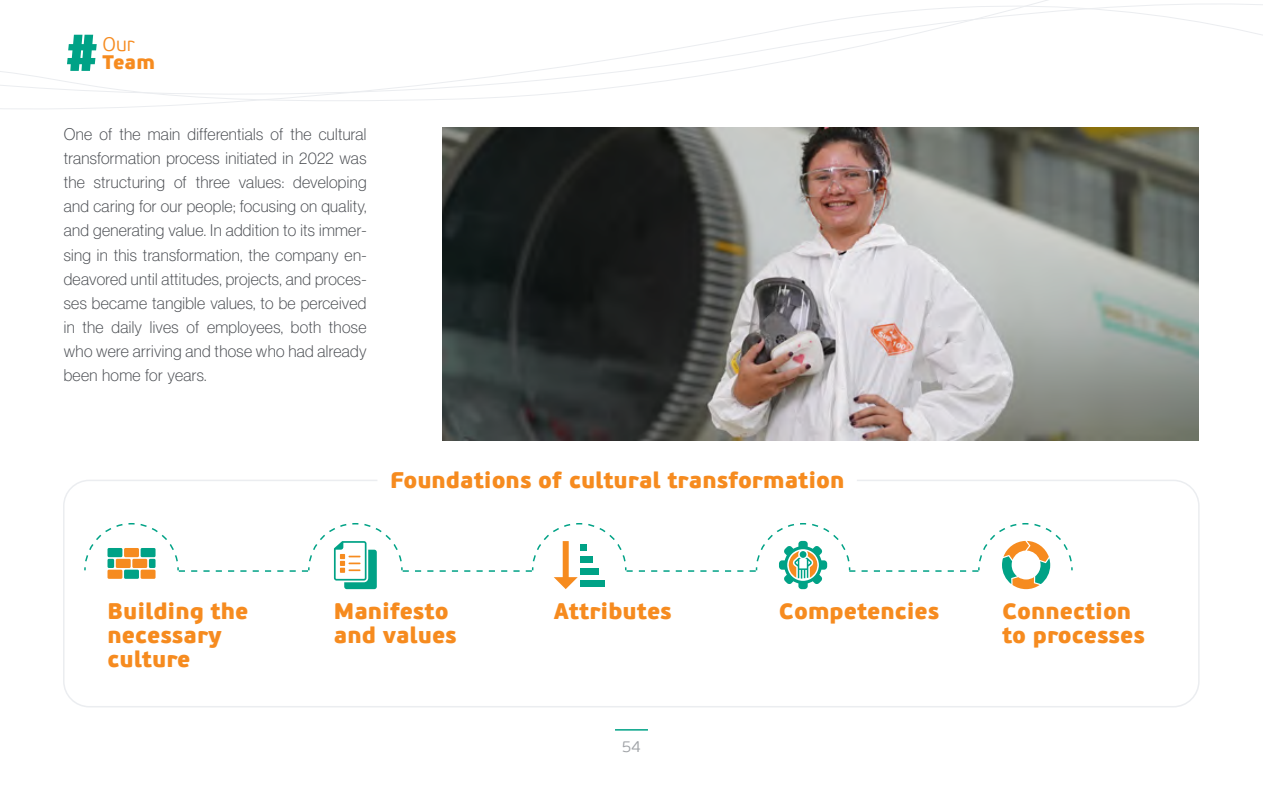
<style>
.page{position:relative;width:1263px;height:796px;background:#fff}
.page>*{position:absolute;margin:0;border:0;box-sizing:border-box;transform-origin:0 0}
.t1{font:900 22.5px/24px "PF Beau Sans Pro";color:#f68b1f}
.t2{font:900 19.5px "PF Beau Sans Pro";color:#f68b1f}
.t3{font:300 19.5px "PF Beau Sans Pro";color:#f68b1f}
.t4{font:16.5px/24px "N Haas Grotesk DS Pro 35 X Lt";letter-spacing:.02em;color:#484b50;text-align:justify}
.t5{font:300 15.75px "PF Beau Sans Pro";color:#9fa2a6}
</style>
<div class="page">
<svg style="left:0;top:0;width:1180px;height:109px"></svg>
<hr style="left:615px;top:728px;width:33px;height:2px;background:#00a286">
<div style="left:63px;top:479px;width:1136px;height:228px;border:2px solid #ebedf0;border-radius:26px"></div>
<svg style="left:84px;top:523px;width:989px;height:66px"></svg>
<img style="left:442px;top:128px;width:757px;height:312px">
<svg style="left:67px;top:35px;width:30px;height:36px"></svg>
<p class="t3" style="left:102px;top:33px;width:34px">Our</p>
<p class="t2" style="left:102px;top:50px;width:54px">Team</p>
<p class="t4" style="left:64px;top:122px;width:304px">One of the main differentials of the cultural transformation process initiated in 2022 was the structuring of three values: developing and caring for our people; focusing on quality, and generating value. In addition to its immer&shy;sing in this transformation, the company en&shy;deavored until attitudes, projects, and proces&shy;ses became tangible values, to be perceived in the daily lives of employees, both those who were arriving and those who had already been home for years.</p>
<h1 class="t1" style="left:390px;top:468px;width:456px">Foundations of cultural transformation</h1>
<h1 class="t1" style="left:108px;top:599px;width:142px">Building the necessary culture</h1>
<h1 class="t1" style="left:1002px;top:599px;width:145px">Connection to processes</h1>
<h1 class="t1" style="left:334px;top:599px;width:124px">Manifesto and values</h1>
<h1 class="t1" style="left:554px;top:599px;width:120px">Attributes</h1>
<h1 class="t1" style="left:779px;top:599px;width:162px">Competencies</h1>
<p class="t5" style="left:622px;top:737px;width:20px">54</p>
</div>
